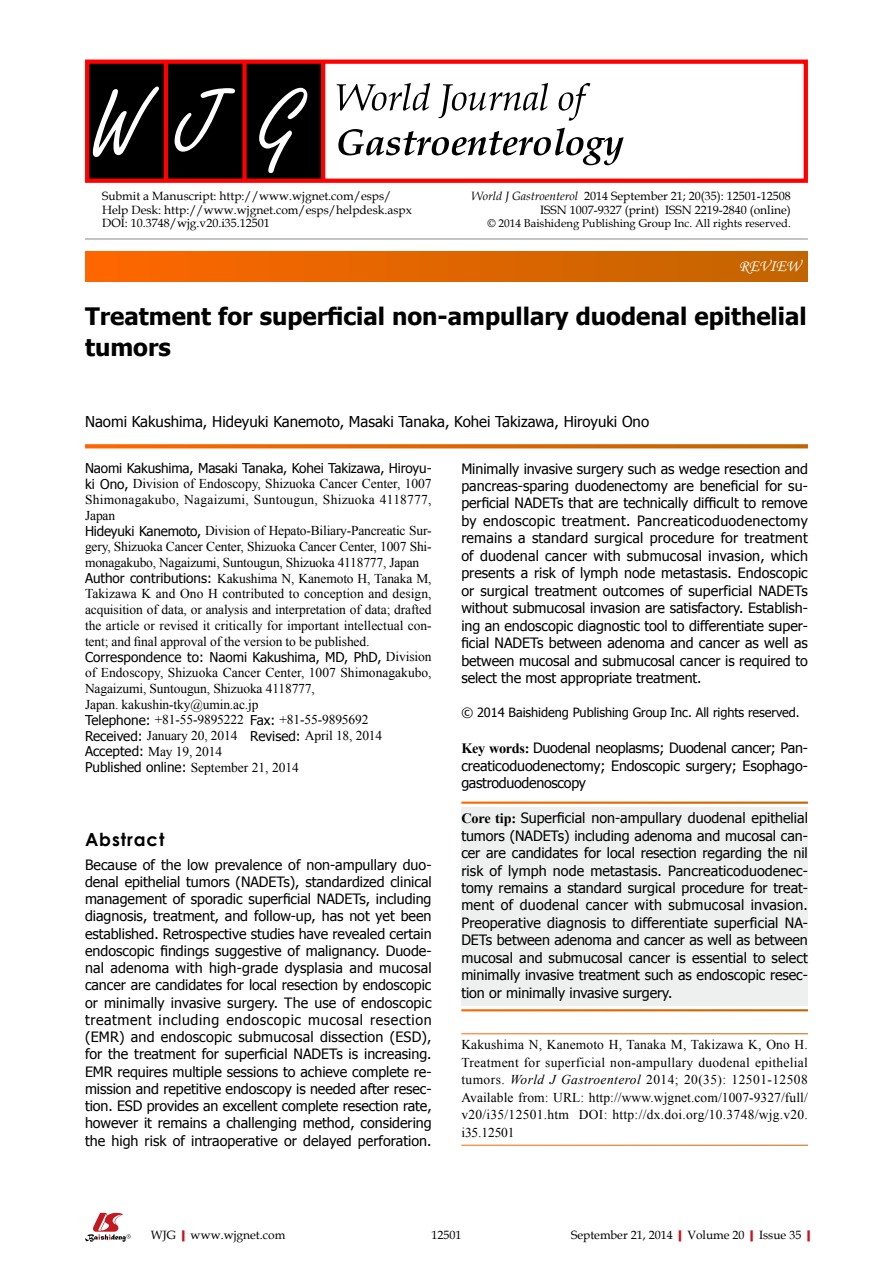
<style>
.page{position:relative;width:893px;height:1263px;background:#fff}
.page>*{position:absolute;margin:0;border:0;box-sizing:border-box;transform-origin:0 0}
.t1{font:700 24px/31.5px "Tahoma";color:#000}
.t2{font:700 18px "Century Gothic";letter-spacing:.05em;color:#000}
.t3{font:16.5px "Monotype Corsiva";color:#fff}
.t4{font:15px "Tahoma";color:#000}
.t5{font:14.25px/17.5px "Tahoma";letter-spacing:-.005em;color:#000;text-align:justify}
.t6{font:13.5px/15.8px "Times New Roman";letter-spacing:-.01em;color:#000}
.t7{font:12.75px "Tahoma";letter-spacing:-.005em;color:#000}
.t8{font:12px/13.5px "Book Antiqua";color:#000}
.t9{font:11.25px "Book Antiqua";color:#000}
.s1{font-style:italic}
.s2{font-family:"Tahoma"}
.s3{font-family:"Times New Roman";font-weight:700}
.s4{font-weight:700;color:#c01920}
</style>
<div class="page">
<div style="left:85px;top:252px;width:723px;height:29px;background:linear-gradient(to right,#f60,#c16500)"></div>
<hr style="left:85px;top:239px;width:723px;height:1px;background:#898989">
<div style="left:87px;top:61px;width:236px;height:121px;background:#000"></div>
<hr style="left:164px;top:61px;width:4px;height:121px;background:#f00">
<div style="left:242px;top:61px;width:5px;height:121px;background:#f00"></div>
<hr style="left:321px;top:61px;width:4px;height:121px;background:#f00">
<div style="left:85px;top:60px;width:723px;height:123px;border:4px solid #f00"></div>
<svg style="left:259px;top:88px;width:48px;height:85px"></svg>
<svg style="left:175px;top:88px;width:60px;height:64px"></svg>
<svg style="left:93px;top:87px;width:66px;height:70px"></svg>
<svg style="left:337px;top:83px;width:253px;height:38px"></svg>
<svg style="left:338px;top:128px;width:286px;height:37px"></svg>
<svg style="left:85px;top:444px;width:723px;height:4px;background:#e16d0d"></svg>
<svg style="left:85px;top:1213px;width:46px;height:29px"></svg>
<div style="left:461px;top:808px;width:347px;height:198px;background:#eeefef"></div>
<p class="t8" style="left:102px;top:189px;width:311px">Submit a Manuscript: http://www.wjgnet.com/esps/<br>Help Desk: http://www.wjgnet.com/esps/helpdesk.aspx<br>DOI: 10.3748/wjg.v20.i35.12501</p>
<p class="t8" style="left:472px;top:189px;width:321px;text-align:right"><span class="s1">World J Gastroenterol</span> 2014 September 21; 20(35): 12501-12508<br>ISSN 1007-9327 (print) ISSN 2219-2840 (online)</p>
<p class="t9" style="left:487px;top:215px;width:305px">© 2014 Baishideng Publishing Group Inc. All rights reserved.</p>
<p class="t3" style="left:739px;top:256px;width:63px">REVIEW</p>
<p class="t1" style="left:85px;top:298px;width:723px">Treatment for superficial non-ampullary duodenal epithelial tumors</p>
<p class="t4" style="left:85px;top:412px;width:566px">Naomi Kakushima, Hideyuki Kanemoto, Masaki Tanaka, Kohei Takizawa, Hiroyuki Ono</p>
<p class="t6" style="left:85px;top:460px;width:348px"><span class="s2">Naomi Kakushima, Masaki Tanaka, Kohei Takizawa, Hiroyu&shy;ki Ono,</span> Division of Endoscopy, Shizuoka Cancer Center, 1007<br>Shimonagakubo, Nagaizumi, Suntougun, Shizuoka 4118777, Japan<br><span class="s2">Hideyuki Kanemoto,</span> Division of Hepato-Biliary-Pancreatic Sur&shy;gery, Shizuoka Cancer Center, Shizuoka Cancer Center, 1007 Shi&shy;monagakubo, Nagaizumi, Suntougun, Shizuoka 4118777, Japan <span class="s2">Author contributions:</span> Kakushima N, Kanemoto H, Tanaka M, Takizawa K and Ono H contributed to conception and design, acquisition of data, or analysis and interpretation of data; drafted the article or revised it critically for important intellectual con&shy;tent; and final approval of the version to be published.<br><span class="s2">Correspondence to: Naomi Kakushima, MD, PhD,</span> Division of Endoscopy, Shizuoka Cancer Center, 1007 Shimonagakubo, Nagaizumi, Suntougun, Shizuoka 4118777,<br>Japan. kakushin-tky@umin.ac.jp<br><span class="s2">Telephone:</span> +81-55-9895222 <span class="s2">Fax:</span> +81-55-9895692<br><span class="s2">Received:</span> January 20, 2014 <span class="s2">Revised:</span> April 18, 2014<br><span class="s2">Accepted:</span> May 19, 2014<br><span class="s2">Published online:</span> September 21, 2014</p>
<p class="t5" style="left:461px;top:459px;width:348px">Minimally invasive surgery such as wedge resection and pancreas-sparing duodenectomy are beneficial for su&shy;perficial NADETs that are technically difficult to remove by endoscopic treatment. Pancreaticoduodenectomy remains a standard surgical procedure for treatment of duodenal cancer with submucosal invasion, which presents a risk of lymph node metastasis. Endoscopic or surgical treatment outcomes of superficial NADETs without submucosal invasion are satisfactory. Establish&shy;ing an endoscopic diagnostic tool to differentiate super&shy;ficial NADETs between adenoma and cancer as well as between mucosal and submucosal cancer is required to select the most appropriate treatment.</p>
<p class="t7" style="left:461px;top:704px;width:340px">© 2014 Baishideng Publishing Group Inc. All rights reserved.</p>
<p class="t5" style="left:461px;top:738px;width:348px"><span class="s3">Key words:</span> Duodenal neoplasms; Duodenal cancer; Pan&shy;creaticoduodenectomy; Endoscopic surgery; Esophago&shy;gastroduodenoscopy</p>
<p class="t5" style="left:461px;top:808px;width:348px"><span class="s3">Core tip:</span> Superficial non-ampullary duodenal epithelial tumors (NADETs) including adenoma and mucosal can&shy;cer are candidates for local resection regarding the nil risk of lymph node metastasis. Pancreaticoduodenec&shy;tomy remains a standard surgical procedure for treat&shy;ment of duodenal cancer with submucosal invasion.<br>Preoperative diagnosis to differentiate superficial NA-DETs between adenoma and cancer as well as between mucosal and submucosal cancer is essential to select minimally invasive treatment such as endoscopic resec&shy;tion or minimally invasive surgery.</p>
<p class="t6" style="left:461px;top:1036px;width:348px;line-height:17.4px;text-align:justify">Kakushima N, Kanemoto H, Tanaka M, Takizawa K, Ono H.<br>Treatment for superficial non-ampullary duodenal epithelial tumors. <span class="s1">World J Gastroenterol</span> 2014; 20(35): 12501-12508<br>Available from: URL: http://www.wjgnet.com/1007-9327/full/ v20/i35/12501.htm DOI: http://dx.doi.org/10.3748/wjg.v20. i35.12501</p>
<p class="t2" style="left:85px;top:825px;width:81px">Abstract</p>
<p class="t5" style="left:85px;top:855px;width:348px">Because of the low prevalence of non-ampullary duo&shy;denal epithelial tumors (NADETs), standardized clinical management of sporadic superficial NADETs, including diagnosis, treatment, and follow-up, has not yet been established. Retrospective studies have revealed certain endoscopic findings suggestive of malignancy. Duode&shy;nal adenoma with high-grade dysplasia and mucosal cancer are candidates for local resection by endoscopic or minimally invasive surgery. The use of endoscopic treatment including endoscopic mucosal resection (EMR) and endoscopic submucosal dissection (ESD), for the treatment for superficial NADETs is increasing.<br>EMR requires multiple sessions to achieve complete re&shy;mission and repetitive endoscopy is needed after resec&shy;tion. ESD provides an excellent complete resection rate, however it remains a challenging method, considering the high risk of intraoperative or delayed perforation.</p>
<p class="t8" style="left:151px;top:1227px;width:136px">WJG<span class="s4">|</span>www.wjgnet.com</p>
<p class="t8" style="left:431px;top:1227px;width:31px">12501</p>
<p class="t8" style="left:571px;top:1227px;width:246px">September 21, 2014<span class="s4">|</span>Volume 20<span class="s4">|</span>Issue 35<span class="s4">|</span></p>
</div>
